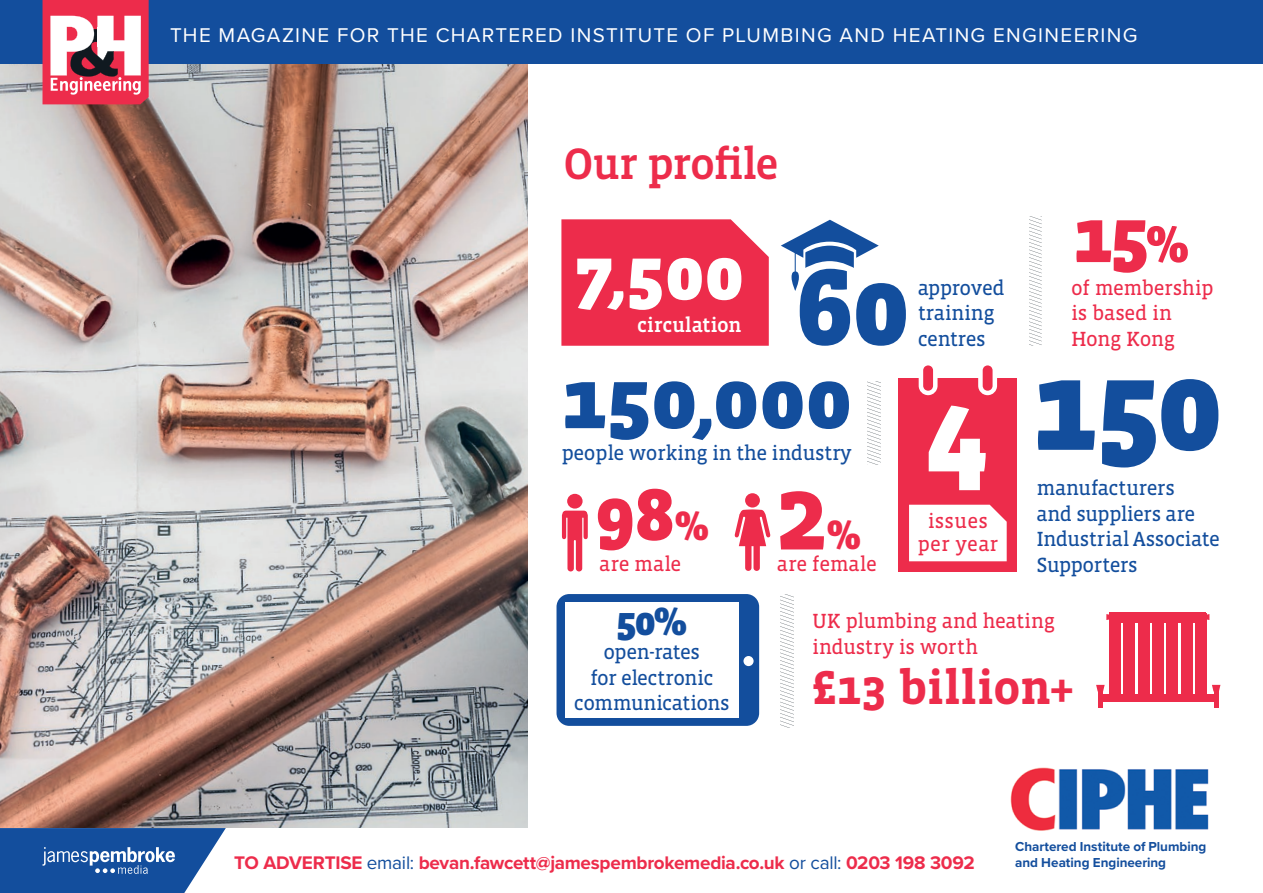
<style>
.page{position:relative;width:1263px;height:893px;background:#fff}
.page>*{position:absolute;margin:0;border:0;box-sizing:border-box;transform-origin:0 0}
.t1{font:900 127.35px "Vista Slab OTCE";color:#134e9d}
.t2{font:900 123.75px "Vista Slab OTCE";color:#fff}
.t3{font:700 105px "Vista Slab OTCE";color:#ed2c4b}
.t4{font:900 84.3px "Vista Slab OTCE";letter-spacing:.015em;color:#134e9d;scale:1.06 1}
.t5{font:900 76.65px "Vista Slab OTCE";color:#ed2c4b}
.t6{font:900 75px "Vista Slab OTCE";color:#fff}
.t7{font:900 75px "Vista Slab OTCE";color:#ed2c4b}
.t8{font:700 48.6px "Vista Slab OTCE";color:#ed2c4b}
.t9{font:500 45px "Vista Slab OTCE";letter-spacing:-.035em;color:#ed2c4b}
.t10{font:900 42px "Vista Slab OTCE";color:#ed2c4b}
.t11{font:900 40.35px "Vista Slab OTCE";color:#134e9d}
.t12{font:21px/25.5px "Vista Slab OTCE";letter-spacing:-.02em;color:#134e9d}
.t13{font:21px/25.5px "Vista Slab OTCE";letter-spacing:-.01em;color:#ed2c4b}
.t14{font:21px/22.5px "Vista Slab OTCE";letter-spacing:.01em;color:#ed2c4b;text-align:center}
.t15{font:500 21px "Vista Slab OTCE";letter-spacing:-.015em;color:#fff}
.t16{font:20.7px "Proxima Nova";letter-spacing:.065em;color:#fff}
.t17{font:700 18.9px "Proxima Nova";letter-spacing:-.015em;color:#ed2c4b}
.t18{font:700 13.5px/16.2px "Proxima Nova";color:#134e9d}
.s1{font-size:60px}
.s2{font-size:67.8px}
.s3{font-size:42px}
.s4{font-size:52.8px}
.s5{font-weight:400;color:#134e9d}
</style>
<div class="page">
<img style="left:0;top:64px;width:528px;height:764px">
<div style="left:561px;top:219px;width:208px;height:127px;background:#ed2c4b"></div>
<svg style="left:1029px;top:216px;width:13px;height:130px"></svg>
<svg style="left:562px;top:494px;width:26px;height:77px"></svg>
<div style="left:556px;top:594px;width:203px;height:132px;background:#134e9d;border-radius:13px"></div>
<div style="left:565px;top:602px;width:174px;height:116px;background:#fff"></div>
<div style="left:743px;top:656px;width:11px;height:10px;background:#fff;border-radius:50%"></div>
<svg style="left:781px;top:220px;width:125px;height:126px"></svg>
<div style="left:898px;top:378px;width:119px;height:194px;background:#ed2c4b"></div>
<svg style="left:919px;top:365px;width:18px;height:30px"></svg>
<svg style="left:978px;top:365px;width:19px;height:30px"></svg>
<svg style="left:734px;top:493px;width:36px;height:78px"></svg>
<div style="left:909px;top:505px;width:98px;height:56px;background:#fff"></div>
<svg style="left:868px;top:381px;width:12px;height:83px"></svg>
<svg style="left:780px;top:594px;width:13px;height:133px"></svg>
<div style="left:1109px;top:613px;width:12px;height:89px;background:#ed2c4b"></div>
<div style="left:1124px;top:613px;width:11px;height:89px;background:#ed2c4b"></div>
<div style="left:1138px;top:613px;width:11px;height:89px;background:#ed2c4b"></div>
<div style="left:1152px;top:613px;width:11px;height:89px;background:#ed2c4b"></div>
<div style="left:1166px;top:613px;width:12px;height:89px;background:#ed2c4b"></div>
<div style="left:1181px;top:613px;width:11px;height:89px;background:#ed2c4b"></div>
<div style="left:1195px;top:613px;width:11px;height:89px;background:#ed2c4b"></div>
<div style="left:1109px;top:612px;width:97px;height:10px;background:#ed2c4b"></div>
<div style="left:1102px;top:695px;width:113px;height:7px;background:#ed2c4b"></div>
<svg style="left:1096px;top:685px;width:9px;height:6px"></svg>
<svg style="left:1212px;top:685px;width:8px;height:6px"></svg>
<svg style="left:1206px;top:614px;width:3px;height:6px"></svg>
<svg style="left:1106px;top:614px;width:3px;height:6px"></svg>
<hr style="left:1098px;top:691px;width:4px;height:17px;background:#ed2c4b">
<hr style="left:1214px;top:691px;width:4px;height:17px;background:#ed2c4b">
<svg style="left:0;top:828px;width:226px;height:65px;background:#3769ac"></svg>
<img style="left:1010px;top:767px;width:199px;height:64px">
<div style="left:0;top:0;width:1263px;height:64px;background:#134e9d"></div>
<svg style="left:43px;top:0;width:106px;height:104px;background:#e07587"></svg>
<p class="t16" style="left:170px;top:19px;width:969px">THE MAGAZINE FOR THE CHARTERED INSTITUTE OF PLUMBING AND HEATING ENGINEERING</p>
<h3 class="t9" style="left:564px;top:138px;width:217px">Our profile</h3>
<h3 class="t6" style="left:575px;top:231px;width:170px">7<span class="s1">,</span>500</h3>
<p class="t15" style="left:637px;top:313px;width:106px">circulation</p>
<p class="t12" style="left:918px;top:275px;width:88px">approved training centres</p>
<h3 class="t4" style="left:561px;top:352px;width:275px">150<span class="s2">,</span>000</h3>
<h2 class="t2" style="left:926px;top:362px;width:63px">4</h2>
<p class="t12" style="left:561px;top:440px;width:292px">people working in the industry</p>
<h3 class="t7" style="left:596px;top:472px;width:115px">98<span class="s3">%</span></h3>
<h3 class="t3" style="left:775px;top:454px;width:55px">2</h3>
<p class="t13" style="left:777px;top:551px;width:101px">are female</p>
<h3 class="t10" style="left:827px;top:511px;width:36px">%</h3>
<p class="t14" style="left:917px;top:510px;width:82px">issues per year</p>
<p class="t13" style="left:599px;top:551px;width:84px">are male</p>
<h3 class="t5" style="left:1073px;top:192px;width:117px">15<span class="s4">%</span></h3>
<p class="t13" style="left:1071px;top:275px;width:144px">of membership is based in<br>Hong Kong</p>
<h1 class="t1" style="left:1032px;top:334px;width:191px">150</h1>
<p class="t12" style="left:1036px;top:475px;width:185px">manufacturers<br>and suppliers are<br>Industrial Associate<br>Supporters</p>
<h3 class="t11" style="left:616px;top:598px;width:73px">50%</h3>
<p class="t12" style="left:574px;top:639px;width:157px;text-align:center">open-rates<br>for electronic communications</p>
<p class="t13" style="left:812px;top:608px;width:245px">UK plumbing and heating industry is worth</p>
<h3 class="t8" style="left:812px;top:660px;width:264px">£13 billion+</h3>
<p class="t17" style="left:234px;top:848px;width:742px">TO ADVERTISE <span class="s5">email:</span> bevan.fawcett@jamespembrokemedia.co.uk <span class="s5">or call:</span> 0203 198 3092</p>
<p class="t18" style="left:1015px;top:838px;width:193px">Chartered Institute of Plumbing and Heating Engineering</p>
</div>
